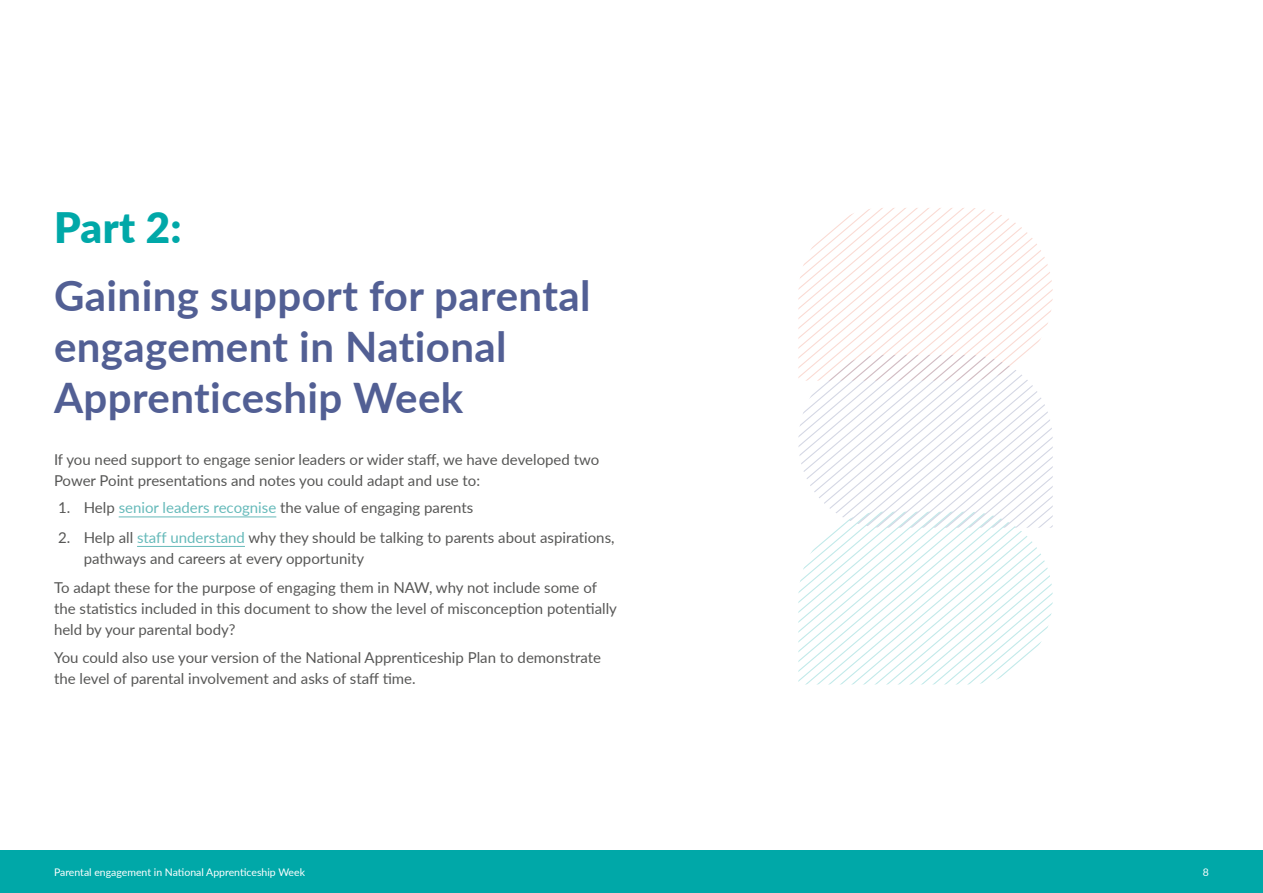
<style>
.page{position:relative;width:1263px;height:893px;background:#fff}
.page>*{position:absolute;margin:0;border:0;box-sizing:border-box;transform-origin:0 0}
.t1{font:700 42px/51px "Lato";letter-spacing:.01em;color:#525f94}
.t2{font:900 42px "Lato";color:#00a8a8}
.t3{font:15px/21px "Lato";color:#575756}
.t4{font:10.5px "Lato";color:#fff}
.s1{color:#66baba}
</style>
<div class="page">
<div style="left:0;top:850px;width:1263px;height:43px;background:#00a8a8"></div>
<hr style="left:119px;top:517px;width:157px;height:1px;background:#66baba">
<hr style="left:137px;top:546px;width:108px;height:1px;background:#66baba">
<svg style="left:798px;top:208px;width:255px;height:476px"></svg>
<h1 class="t2" style="left:54px;top:196px;width:129px">Part 2:</h1>
<h1 class="t1" style="left:54px;top:268px;width:538px">Gaining support for parental engagement in National<br>Apprenticeship Week</h1>
<p class="t3" style="left:54px;top:448px;width:547px">If you need support to engage senior leaders or wider staff, we have developed two<br>Power Point presentations and notes you could adapt and use to:</p>
<p class="t3" style="left:58px;top:497px;width:416px">1. Help <span class="s1">senior leaders recognise</span> the value of engaging parents</p>
<p class="t3" style="left:84px;top:526px;width:532px;text-indent:-26px">2. Help all <span class="s1">staff understand</span> why they should be talking to parents about aspirations, pathways and careers at every opportunity</p>
<p class="t3" style="left:54px;top:577px;width:564px">To adapt these for the purpose of engaging them in NAW, why not include some of the statistics included in this document to show the level of misconception potentially held by your parental body?</p>
<p class="t3" style="left:54px;top:646px;width:548px">You could also use your version of the National Apprenticeship Plan to demonstrate the level of parental involvement and asks of staff time.</p>
<p class="t4" style="left:54px;top:865px;width:253px">Parental engagement in National Apprenticeship Week</p>
<p class="t4" style="left:1203px;top:865px;width:8px">8</p>
</div>
